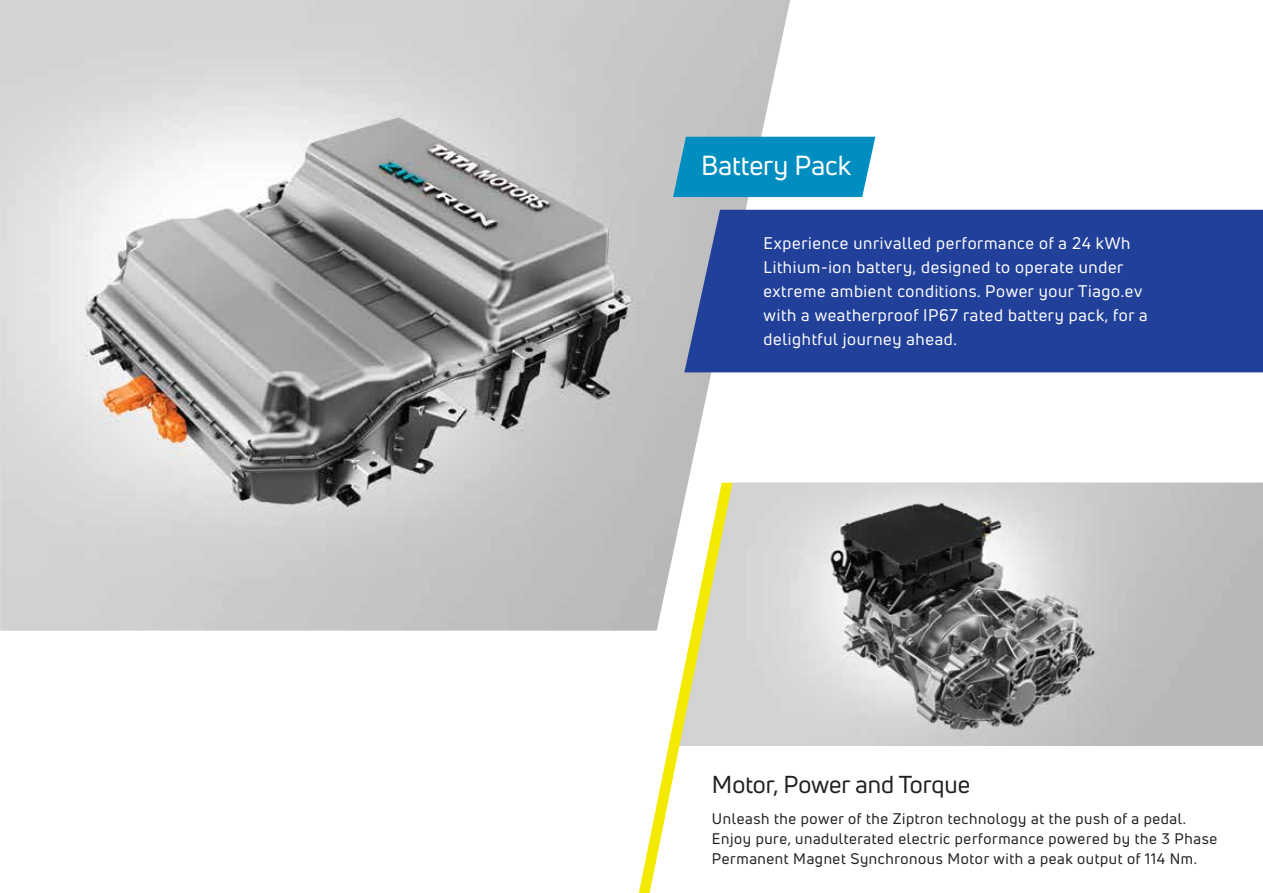
<style>
.page{position:relative;width:1263px;height:893px;background:#fff}
.page>*{position:absolute;margin:0;border:0;box-sizing:border-box;transform-origin:0 0}
.t1{font:27px "Uni Neue";color:#fff}
.t2{font:24px "Uni Neue";color:#231f20}
.t3{font:16.5px/24px "Uni Neue";letter-spacing:.04em;color:#fff}
.t4{font:15px/20.1px "Uni Neue";letter-spacing:.04em;color:#231f20}
</style>
<div class="page">
<img style="left:0;top:0;width:790px;height:631px">
<div style="left:673px;top:137px;width:202px;height:60px;background:#008ec0"></div>
<img style="left:732px;top:483px;width:531px;height:263px">
<svg style="left:639px;top:483px;width:93px;height:410px"></svg>
<div style="left:684px;top:210px;width:579px;height:162px;background:#21409a"></div>
<h1 class="t1" style="left:701px;top:149px;width:152px">Battery Pack</h1>
<p class="t3" style="left:764px;top:231px;width:386px">Experience unrivalled performance of a 24 kWh Lithium-ion battery, designed to operate under extreme ambient conditions. Power your Tiago.ev with a weatherproof IP67 rated battery pack, for a delightful journey ahead.</p>
<h2 class="t2" style="left:712px;top:770px;width:260px">Motor, Power and Torque</h2>
<p class="t4" style="left:712px;top:808px;width:507px">Unleash the power of the Ziptron technology at the push of a pedal.<br>Enjoy pure, unadulterated electric performance powered by the 3 Phase<br>Permanent Magnet Synchronous Motor with a peak output of 114 Nm.</p>
</div>
